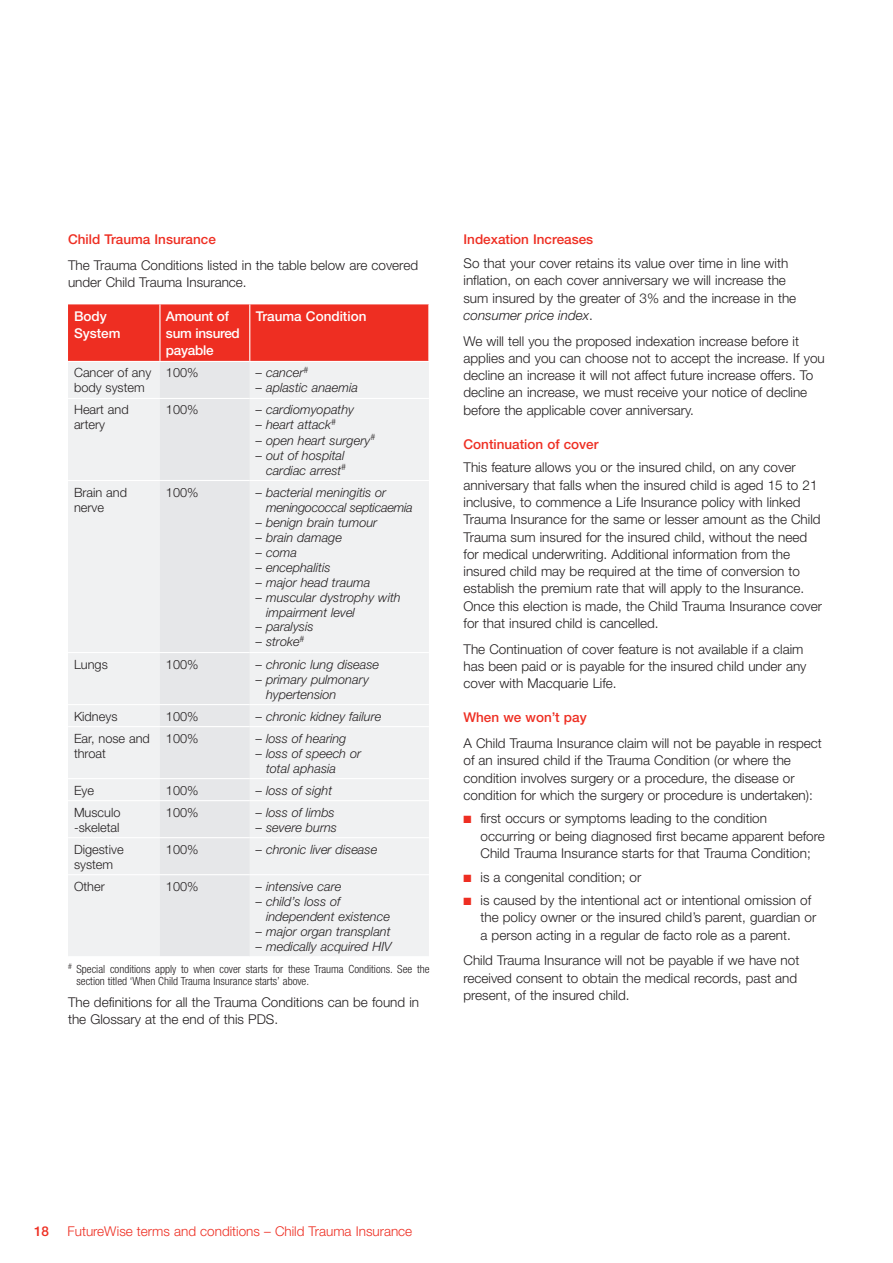
<style>
.page{position:relative;width:893px;height:1263px;background:#fff}
.page>*{position:absolute;margin:0;border:0;box-sizing:border-box;transform-origin:0 0}
.t1{font:300 13.5px/17.2px "Helvetica Neue";color:#231f20}
.t2{font:500 13.5px "Helvetica Neue";color:#ee2e22}
.t3{font:300 13.5px "Helvetica Neue";color:#ee2e22}
.t4{font:500 13.5px/17.2px "Helvetica Neue";color:#fff}
.t5{font:500 13.5px/17.2px "Helvetica Neue";letter-spacing:-.02em;color:#fff}
.t6{font:italic 300 12.75px/15px "Helvetica Neue";color:#231f20}
.t7{font:300 12.75px/15px "Helvetica Neue";color:#231f20}
.t8{font:italic 300 12.75px/15px "Helvetica Neue";letter-spacing:-.02em;color:#231f20}
.t9{font:300 condensed 11.25px/12.8px "Helvetica Neue";color:#231f20}
.s1{font-style:italic}
.s2{color:#ee2e22}
</style>
<div class="page">
<div style="left:68px;top:304px;width:360px;height:57px;background:#ee2e22"></div>
<div style="left:68px;top:362px;width:361px;height:594px;background:#f0f1f2"></div>
<div style="left:160px;top:362px;width:90px;height:594px;background:#e6e7e9"></div>
<hr style="left:68px;top:398px;width:92px;height:1px;background:#fff">
<hr style="left:160px;top:398px;width:90px;height:1px;background:#fff">
<hr style="left:68px;top:480px;width:92px;height:1px;background:#fff">
<hr style="left:160px;top:480px;width:90px;height:1px;background:#fff">
<hr style="left:250px;top:398px;width:179px;height:1px;background:#fff">
<hr style="left:250px;top:480px;width:179px;height:1px;background:#fff">
<hr style="left:68px;top:652px;width:92px;height:1px;background:#fff">
<hr style="left:68px;top:704px;width:92px;height:1px;background:#fff">
<hr style="left:68px;top:726px;width:92px;height:1px;background:#fff">
<hr style="left:68px;top:778px;width:92px;height:1px;background:#fff">
<hr style="left:68px;top:800px;width:92px;height:1px;background:#fff">
<hr style="left:68px;top:837px;width:92px;height:1px;background:#fff">
<hr style="left:68px;top:874px;width:92px;height:1px;background:#fff">
<hr style="left:160px;top:652px;width:90px;height:1px;background:#fff">
<hr style="left:160px;top:704px;width:90px;height:1px;background:#fff">
<hr style="left:160px;top:726px;width:90px;height:1px;background:#fff">
<hr style="left:160px;top:778px;width:90px;height:1px;background:#fff">
<hr style="left:160px;top:800px;width:90px;height:1px;background:#fff">
<hr style="left:160px;top:837px;width:90px;height:1px;background:#fff">
<hr style="left:160px;top:874px;width:90px;height:1px;background:#fff">
<hr style="left:250px;top:652px;width:179px;height:1px;background:#fff">
<hr style="left:250px;top:704px;width:179px;height:1px;background:#fff">
<hr style="left:250px;top:726px;width:179px;height:1px;background:#fff">
<hr style="left:250px;top:778px;width:179px;height:1px;background:#fff">
<hr style="left:250px;top:800px;width:179px;height:1px;background:#fff">
<hr style="left:250px;top:837px;width:179px;height:1px;background:#fff">
<hr style="left:250px;top:874px;width:179px;height:1px;background:#fff">
<hr style="left:159px;top:304px;width:2px;height:57px;background:#fff">
<hr style="left:249px;top:304px;width:1px;height:57px;background:#fff">
<p class="t2" style="left:68px;top:232px;width:149px">Child Trauma Insurance</p>
<p class="t1" style="left:68px;top:256px;width:352px">The Trauma Conditions listed in the table below are covered under Child Trauma Insurance.</p>
<p class="t4" style="left:74px;top:307px;width:48px">Body<br>System</p>
<p class="t5" style="left:166px;top:307px;width:75px">Amount of sum insured payable</p>
<p class="t4" style="left:256px;top:307px;width:112px">Trauma Condition</p>
<p class="t7" style="left:74px;top:365px;width:79px">Cancer of any body system</p>
<p class="t7" style="left:166px;top:365px;width:34px">100%</p>
<p class="t6" style="left:256px;top:365px;width:54px">– cancer<sup>#</sup></p>
<p class="t6" style="left:256px;top:380px;width:104px">– aplastic anaemia</p>
<p class="t7" style="left:74px;top:402px;width:56px">Heart and artery</p>
<p class="t7" style="left:166px;top:402px;width:34px">100%</p>
<p class="t6" style="left:256px;top:402px;width:100px">– cardiomyopathy</p>
<p class="t6" style="left:256px;top:417px;width:82px">– heart attack<sup>#</sup></p>
<p class="t6" style="left:256px;top:432px;width:121px">– open heart surgery<sup>#</sup></p>
<p class="t6" style="left:256px;top:447px;width:92px;text-align:right">– out of hospital cardiac arrest<sup>#</sup></p>
<p class="t7" style="left:74px;top:484px;width:55px">Brain and nerve</p>
<p class="t7" style="left:166px;top:484px;width:34px">100%</p>
<p class="t8" style="left:266px;top:484px;width:148px;text-indent:-10px">– bacterial meningitis or meningococcal septicaemia</p>
<p class="t6" style="left:256px;top:514px;width:123px">– benign brain tumour</p>
<p class="t6" style="left:256px;top:529px;width:88px">– brain damage</p>
<p class="t6" style="left:256px;top:544px;width:43px">– coma</p>
<p class="t6" style="left:256px;top:559px;width:76px">– encephalitis</p>
<p class="t6" style="left:256px;top:574px;width:116px">– major head trauma</p>
<p class="t6" style="left:266px;top:589px;width:136px;text-indent:-10px">– muscular dystrophy with impairment level</p>
<p class="t6" style="left:256px;top:619px;width:59px">– paralysis</p>
<p class="t6" style="left:256px;top:634px;width:50px">– stroke<sup>#</sup></p>
<p class="t7" style="left:74px;top:656px;width:35px">Lungs</p>
<p class="t7" style="left:166px;top:656px;width:34px">100%</p>
<p class="t6" style="left:256px;top:656px;width:125px">– chronic lung disease</p>
<p class="t6" style="left:266px;top:671px;width:104px;text-indent:-10px">– primary pulmonary hypertension</p>
<p class="t7" style="left:74px;top:708px;width:45px">Kidneys</p>
<p class="t7" style="left:166px;top:708px;width:34px">100%</p>
<p class="t6" style="left:256px;top:708px;width:127px">– chronic kidney failure</p>
<p class="t7" style="left:74px;top:730px;width:77px">Ear, nose and throat</p>
<p class="t7" style="left:166px;top:730px;width:34px">100%</p>
<p class="t6" style="left:256px;top:730px;width:92px">– loss of hearing</p>
<p class="t6" style="left:266px;top:745px;width:97px;text-indent:-10px">– loss of speech or total aphasia</p>
<p class="t7" style="left:74px;top:782px;width:22px">Eye</p>
<p class="t7" style="left:166px;top:782px;width:34px">100%</p>
<p class="t6" style="left:256px;top:782px;width:78px">– loss of sight</p>
<p class="t7" style="left:74px;top:804px;width:48px">Musculo -skeletal</p>
<p class="t7" style="left:166px;top:804px;width:34px">100%</p>
<p class="t6" style="left:256px;top:804px;width:80px">– loss of limbs</p>
<p class="t6" style="left:256px;top:819px;width:83px">– severe burns</p>
<p class="t7" style="left:74px;top:841px;width:51px">Digestive system</p>
<p class="t7" style="left:166px;top:841px;width:34px">100%</p>
<p class="t6" style="left:256px;top:841px;width:123px">– chronic liver disease</p>
<p class="t7" style="left:74px;top:878px;width:32px">Other</p>
<p class="t7" style="left:166px;top:878px;width:34px">100%</p>
<p class="t6" style="left:256px;top:878px;width:87px">– intensive care</p>
<p class="t6" style="left:266px;top:893px;width:125px;text-indent:-10px">– child’s loss of independent existence</p>
<p class="t6" style="left:256px;top:923px;width:136px">– major organ transplant</p>
<p class="t6" style="left:256px;top:938px;width:137px">– medically acquired HIV</p>
<p class="t9" style="left:77px;top:962px;width:354px;text-indent:-9px"><sup>#</sup> Special conditions apply to when cover starts for these Trauma Conditions. See the section titled ‘When Child Trauma Insurance starts’ above.</p>
<p class="t1" style="left:68px;top:993px;width:353px">The definitions for all the Trauma Conditions can be found in the Glossary at the end of this PDS.</p>
<p class="t2" style="left:463px;top:232px;width:131px">Indexation Increases</p>
<p class="t1" style="left:463px;top:254px;width:334px">So that your cover retains its value over time in line with inflation, on each cover anniversary we will increase the sum insured by the greater of 3% and the increase in the <span class="s1">consumer price index</span>.</p>
<p class="t1" style="left:463px;top:332px;width:363px">We will tell you the proposed indexation increase before it applies and you can choose not to accept the increase. If you decline an increase it will not affect future increase offers. To decline an increase, we must receive your notice of decline before the applicable cover anniversary.</p>
<p class="t2" style="left:463px;top:436px;width:137px">Continuation of cover</p>
<p class="t1" style="left:463px;top:459px;width:360px">This feature allows you or the insured child, on any cover anniversary that falls when the insured child is aged 15 to 21 inclusive, to commence a Life Insurance policy with linked Trauma Insurance for the same or lesser amount as the Child Trauma sum insured for the insured child, without the need for medical underwriting. Additional information from the insured child may be required at the time of conversion to establish the premium rate that will apply to the Insurance.<br>Once this election is made, the Child Trauma Insurance cover for that insured child is cancelled.</p>
<p class="t1" style="left:463px;top:640px;width:344px">The Continuation of cover feature is not available if a claim has been paid or is payable for the insured child under any cover with Macquarie Life.</p>
<p class="t2" style="left:463px;top:709px;width:125px">When we won’t pay</p>
<p class="t1" style="left:463px;top:734px;width:360px">A Child Trauma Insurance claim will not be payable in respect of an insured child if the Trauma Condition (or where the condition involves surgery or a procedure, the disease or condition for which the surgery or procedure is undertaken):</p>
<p class="t1" style="left:480px;top:810px;width:346px;text-indent:-17px"><span class="s2">■</span> first occurs or symptoms leading to the condition occurring or being diagnosed first became apparent before<br>Child Trauma Insurance starts for that Trauma Condition;</p>
<p class="t1" style="left:463px;top:868px;width:179px"><span class="s2">■</span> is a congenital condition; or</p>
<p class="t1" style="left:480px;top:891px;width:337px;text-indent:-17px"><span class="s2">■</span> is caused by the intentional act or intentional omission of the policy owner or the insured child’s parent, guardian or a person acting in a regular de facto role as a parent.</p>
<p class="t1" style="left:463px;top:952px;width:337px">Child Trauma Insurance will not be payable if we have not received consent to obtain the medical records, past and present, of the insured child.</p>
<p class="t2" style="left:34px;top:1223px;width:17px">18</p>
<p class="t3" style="left:68px;top:1223px;width:346px">FutureWise terms and conditions – Child Trauma Insurance</p>
</div>
